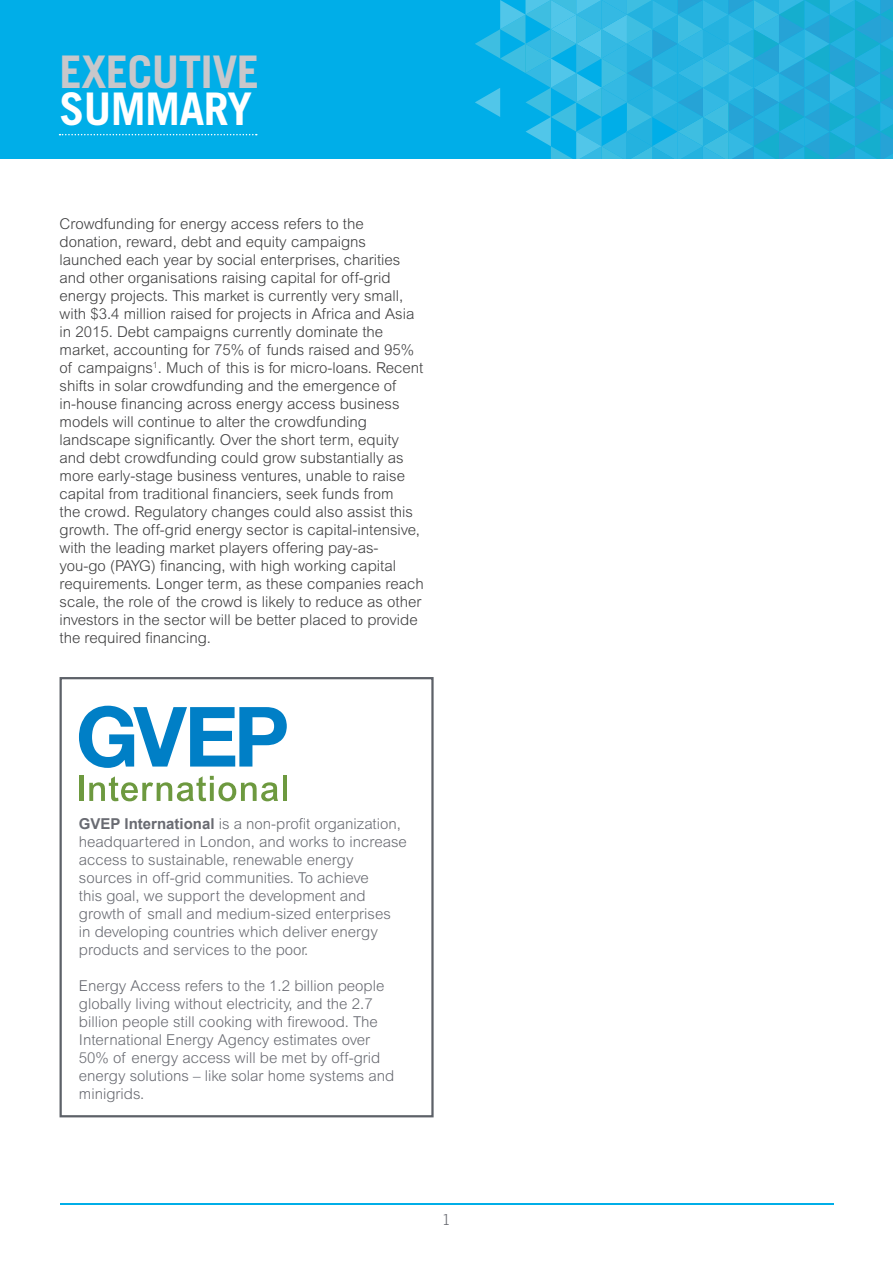
<style>
.page{position:relative;width:893px;height:1263px;background:#fff}
.page>*{position:absolute;margin:0;border:0;box-sizing:border-box;transform-origin:0 0}
.t1{font:700 45px "Trade Gothic";letter-spacing:-.015em;color:#c8c7ca}
.t2{font:700 45px "Trade Gothic";letter-spacing:-.015em;color:#fff}
.t3{font:300 15px/18px "Arial";color:#3e3e3f}
.t4{font:300 15px/18px "Arial";color:#696b72}
.t5{font:300 15px "Trade Gothic";color:#696b72}
.s1{font-weight:700}
</style>
<div class="page">
<div style="left:0;top:0;width:893px;height:159px;background:#00aee8"></div>
<svg style="left:475px;top:0;width:418px;height:159px"></svg>
<svg style="left:60px;top:134px;width:197px;height:1px"></svg>
<hr style="left:60px;top:1203px;width:773px;height:1px;background:#00aee8">
<svg style="left:79px;top:706px;width:208px;height:62px"></svg>
<hr style="left:79px;top:776px;width:4px;height:25px;background:#6d993f">
<svg style="left:89px;top:776px;width:189px;height:25px"></svg>
<hr style="left:283px;top:776px;width:4px;height:25px;background:#6d993f">
<div style="left:60px;top:677px;width:374px;height:440px;border:2px solid #5d6168"></div>
<h1 class="t1" style="left:60px;top:44px;width:201px">EXECUTIVE</h1>
<h1 class="t2" style="left:60px;top:82px;width:194px">SUMMARY</h1>
<p class="t3" style="left:60px;top:214px;width:366px">Crowdfunding for energy access refers to the donation, reward, debt and equity campaigns launched each year by social enterprises, charities and other organisations raising capital for off-grid energy projects. This market is currently very small, with $3.4 million raised for projects in Africa and Asia in 2015. Debt campaigns currently dominate the market, accounting for 75% of funds raised and 95% of campaigns<sup>1</sup>. Much of this is for micro-loans. Recent shifts in solar crowdfunding and the emergence of in-house financing across energy access business models will continue to alter the crowdfunding landscape significantly. Over the short term, equity and debt crowdfunding could grow substantially as more early-stage business ventures, unable to raise capital from traditional financiers, seek funds from<br>the crowd. Regulatory changes could also assist this growth. The off-grid energy sector is capital-intensive, with the leading market players offering pay-as&shy;you-go (PAYG) financing, with high working capital requirements. Longer term, as these companies reach scale, the role of the crowd is likely to reduce as other investors in the sector will be better placed to provide the required financing.</p>
<p class="t4" style="left:79px;top:815px;width:329px"><span class="s1">GVEP International</span> is a non-profit organization, headquartered in London, and works to increase access to sustainable, renewable energy sources in off-grid communities. To achieve<br>this goal, we support the development and growth of small and medium-sized enterprises<br>in developing countries which deliver energy products and services to the poor.</p>
<p class="t4" style="left:79px;top:977px;width:317px">Energy Access refers to the 1.2 billion people globally living without electricity, and the 2.7 billion people still cooking with firewood. The International Energy Agency estimates over 50% of energy access will be met by off-grid energy solutions – like solar home systems and minigrids.</p>
<p class="t5" style="left:442px;top:1210px;width:10px">1</p>
</div>
